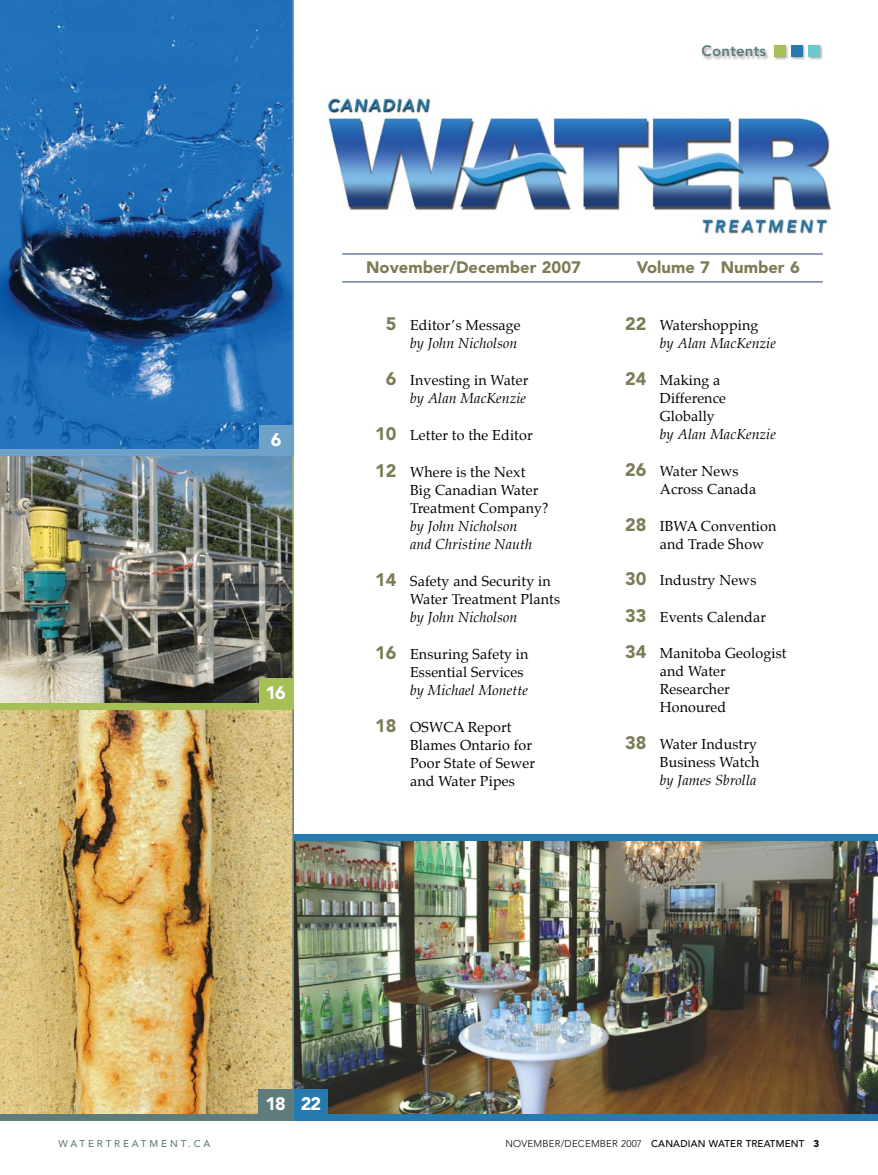
<style>
.page{position:relative;width:878px;height:1175px;background:#fff}
.page>*{position:absolute;margin:0;border:0;box-sizing:border-box;transform-origin:0 0}
.t1{font:900 18px "Avenir";color:#fff}
.t2{font:900 16.5px "Avenir";color:#7c7c56}
.t3{font:800 15px "Avenir";letter-spacing:.01em;color:#5f7c7c}
.t4{font:14.25px/18px "Palatino";letter-spacing:.01em;color:#000}
.t5{font:italic 14.25px/18px "Palatino";letter-spacing:.01em;color:#000}
.t6{font:500 9.75px "Avenir";letter-spacing:.02em;color:#000}
.t7{font:500 9.75px "Avenir";color:#5f7c7c}
.s1{font-family:"Avenir";font-weight:900;font-size:18px;color:#7c7c56}
.s2{font-style:italic}
.s3{font-family:"Avenir";font-weight:900;font-style:normal;font-size:18px;color:#7c7c56}
.s4{font-style:normal}
.s5{font-weight:300}
</style>
<div class="page">
<svg style="left:342px;top:253px;width:481px;height:2px"></svg>
<img style="left:326px;top:97px;width:506px;height:138px">
<div style="left:700px;top:44px;width:70px;height:17px;background:#000;opacity:.35"></div>
<div style="left:772px;top:44px;width:52px;height:17px;background:#000;opacity:.35"></div>
<div style="left:774px;top:45px;width:11px;height:11px;background:#a7c055"></div>
<div style="left:791px;top:45px;width:11px;height:11px;background:#257bb0"></div>
<div style="left:808px;top:45px;width:11px;height:11px;background:#6cc9cd"></div>
<img style="left:0;top:0;width:292px;height:449px">
<div style="left:0;top:449px;width:293px;height:7px;background:#6ea1c7"></div>
<div style="left:259px;top:425px;width:34px;height:31px;background:#6ea1c7"></div>
<hr style="left:342px;top:254px;width:480px;height:1px;background:#203d76">
<hr style="left:342px;top:281px;width:480px;height:1px;background:#203d76">
<img style="left:294px;top:841px;width:584px;height:273px">
<div style="left:294px;top:1089px;width:34px;height:31px;background:#257bb0"></div>
<div style="left:293px;top:834px;width:585px;height:7px;background:#257bb0"></div>
<div style="left:293px;top:1114px;width:585px;height:6px;background:#257bb0"></div>
<img style="left:0;top:709px;width:292px;height:405px">
<div style="left:0;top:1114px;width:293px;height:6px;background:#5f7c7c"></div>
<img style="left:0;top:456px;width:292px;height:247px">
<div style="left:0;top:703px;width:293px;height:6px;background:#a7c055"></div>
<div style="left:258px;top:1089px;width:34px;height:31px;background:#5f7c7c"></div>
<hr style="left:292px;top:0;width:2px;height:456px;background:#6ea1c7">
<div style="left:259px;top:678px;width:34px;height:31px;background:#a7c055"></div>
<hr style="left:292px;top:456px;width:2px;height:253px;background:#a7c055">
<hr style="left:292px;top:709px;width:2px;height:411px;background:#5f7c7c">
<p class="t3" style="left:701px;top:42px;width:66px">Contents</p>
<p class="t1" style="left:271px;top:428px;width:12px">6</p>
<p class="t1" style="left:265px;top:682px;width:22px">16</p>
<p class="t2" style="left:366px;top:257px;width:216px">November/December 2007</p>
<p class="t2" style="left:636px;top:257px;width:164px">Volume 7 Number 6</p>
<p class="t4" style="left:386px;top:317px;width:136px;text-align:right"><span class="s1">5</span> Editor’s Message <span class="s2">by John Nicholson</span></p>
<p class="t4" style="left:386px;top:372px;width:144px;text-align:right"><span class="s1">6</span> Investing in Water <span class="s2">by Alan MacKenzie</span></p>
<p class="t4" style="left:375px;top:427px;width:159px"><span class="s1">10</span> Letter to the Editor</p>
<p class="t4" style="left:410px;top:464px;width:140px;text-indent:-35px"><span class="s1">12</span> Where is the Next<br>Big Canadian Water<br>Treatment Company?</p>
<p class="t5" style="left:410px;top:518px;width:124px">by John Nicholson and Christine Nauth</p>
<p class="t4" style="left:410px;top:573px;width:151px;text-indent:-35px"><span class="s1">14</span> Safety and Security in<br>Water Treatment Plants</p>
<p class="t5" style="left:410px;top:609px;width:109px">by John Nicholson</p>
<p class="t4" style="left:410px;top:646px;width:120px;text-indent:-35px"><span class="s1">16</span> Ensuring Safety in<br>Essential Services</p>
<p class="t5" style="left:410px;top:682px;width:119px">by Michael Monette</p>
<p class="t4" style="left:410px;top:719px;width:126px;text-indent:-35px"><span class="s1">18</span> OSWCA Report<br>Blames Ontario for<br>Poor State of Sewer and Water Pipes</p>
<p class="t5" style="left:659px;top:317px;width:118px;text-indent:-35px"><span class="s3">22</span> <span class="s4">Watershopping<br></span>by Alan MacKenzie</p>
<p class="t4" style="left:659px;top:372px;width:68px;text-indent:-35px"><span class="s1">24</span> Making a<br>Difference<br>Globally</p>
<p class="t5" style="left:659px;top:426px;width:118px">by Alan MacKenzie</p>
<p class="t4" style="left:659px;top:463px;width:98px;text-indent:-35px"><span class="s1">26</span> Water News<br>Across Canada</p>
<p class="t4" style="left:659px;top:518px;width:118px;text-indent:-35px"><span class="s1">28</span> IBWA Convention and Trade Show</p>
<p class="t4" style="left:625px;top:572px;width:133px"><span class="s1">30</span> Industry News</p>
<p class="t4" style="left:625px;top:609px;width:142px"><span class="s1">33</span> Events Calendar</p>
<p class="t4" style="left:659px;top:645px;width:128px;text-indent:-35px"><span class="s1">34</span> Manitoba Geologist and Water<br>Researcher<br>Honoured</p>
<p class="t4" style="left:625px;top:736px;width:136px;text-align:right"><span class="s1">38</span> Water Industry<br>Business Watch</p>
<p class="t5" style="left:659px;top:772px;width:98px">by James Sbrolla</p>
<p class="t1" style="left:265px;top:1093px;width:57px">18 22</p>
<p class="t7" style="left:59px;top:1138px;width:11px">WATERTREATMENT</p>
<p class="t7" style="left:188px;top:1138px;width:15px">. CA</p>
<p class="t6" style="left:505px;top:1138px;width:300px"><span class="s5">NOVEMBER/DECEMBER 2007</span> CANADIAN WATER TREATMENT</p>
</div>
